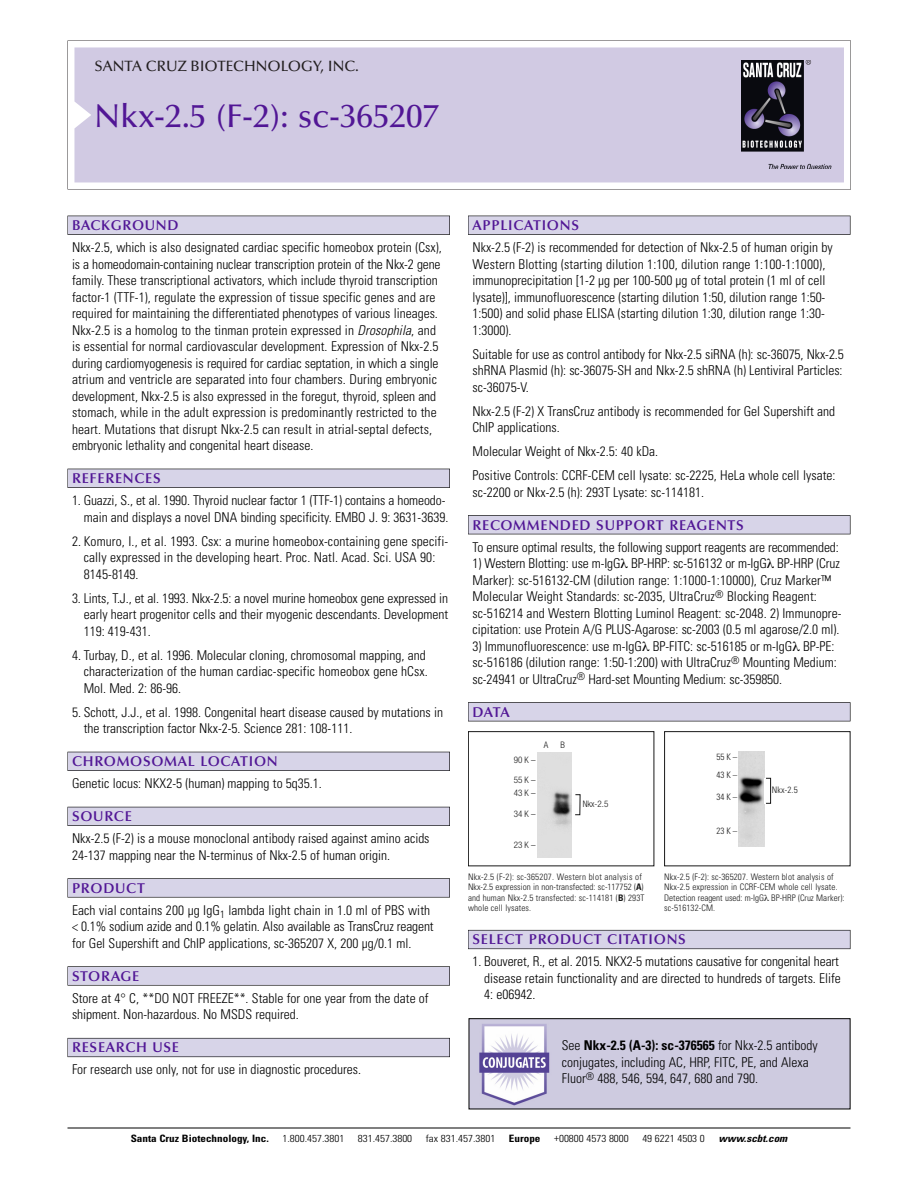
<style>
.page{position:relative;width:918px;height:1188px;background:#fff}
.page>*{position:absolute;margin:0;border:0;box-sizing:border-box;transform-origin:0 0}
.t1{font:500 33px "Optima";color:#511695}
.t2{font:500 15px "Optima";color:#231f20}
.t3{font:600 14.25px "Optima";letter-spacing:.05em;color:#511695}
.t4{font:300 condensed 13.5px/16.5px "Univers";color:#000}
.t5{font:300 condensed 10.2px "Univers";color:#000;scale:1.1 1}
.t6{font:700 condensed 10.2px "Univers";color:#000;scale:1.1 1}
.t7{font:italic 700 condensed 10.2px "Univers";color:#000;scale:1.1 1}
.t8{font:300 condensed 9px/10.5px "Univers";letter-spacing:.015em;color:#191919}
.t9{font:300 condensed 9px/19.5px "Helvetica Neue";color:#191919}
.s1{font-style:italic}
.s2{font-weight:700}
</style>
<div class="page">
<svg style="left:74px;top:41px;width:777px;height:148px"></svg>
<div style="left:74px;top:47px;width:770px;height:135px;background:#d1cae3"></div>
<img style="left:741px;top:60px;width:90px;height:108px">
<div style="left:68px;top:216px;width:382px;height:19px;background:#535256"></div>
<div style="left:68px;top:216px;width:381px;height:18px;background:#d7d4e8"></div>
<div style="left:68px;top:469px;width:382px;height:19px;background:#525156"></div>
<div style="left:68px;top:469px;width:381px;height:18px;background:#d7d4e8"></div>
<div style="left:68px;top:752px;width:382px;height:19px;background:#515057"></div>
<div style="left:68px;top:752px;width:381px;height:18px;background:#d7d4e8"></div>
<div style="left:68px;top:807px;width:382px;height:19px;background:#535259"></div>
<div style="left:68px;top:807px;width:381px;height:18px;background:#d7d4e8"></div>
<svg style="left:68px;top:878px;width:382px;height:20px"></svg>
<div style="left:68px;top:879px;width:381px;height:18px;background:#d7d4e8"></div>
<svg style="left:68px;top:966px;width:382px;height:20px"></svg>
<div style="left:68px;top:967px;width:381px;height:18px;background:#d7d4e8"></div>
<div style="left:68px;top:1038px;width:382px;height:19px;background:#686770"></div>
<div style="left:68px;top:1039px;width:381px;height:18px;background:#d7d4e8"></div>
<div style="left:468px;top:216px;width:382px;height:19px;background:#535256"></div>
<div style="left:468px;top:216px;width:382px;height:18px;background:#d7d4e8"></div>
<div style="left:468px;top:515px;width:382px;height:19px;background:#515155"></div>
<div style="left:468px;top:516px;width:382px;height:18px;background:#d7d4e8"></div>
<div style="left:468px;top:702px;width:382px;height:19px;background:#545357"></div>
<div style="left:468px;top:703px;width:382px;height:18px;background:#d7d4e8"></div>
<div style="left:468px;top:930px;width:382px;height:19px;background:#686770"></div>
<div style="left:468px;top:931px;width:382px;height:18px;background:#d7d4e8"></div>
<hr style="left:68px;top:1128px;width:782px;height:1px;background:#000">
<div style="left:664px;top:731px;width:186px;height:135px;border:1px solid #191919"></div>
<img style="left:738px;top:751px;width:26px;height:95px">
<div style="left:766px;top:778px;width:5px;height:25px;border:1px solid #191919"></div>
<div style="left:468px;top:731px;width:186px;height:135px;border:1px solid #191919"></div>
<img style="left:538px;top:753px;width:34px;height:104px">
<img style="left:471px;top:1020px;width:377px;height:87px">
<div style="left:469px;top:1018px;width:381px;height:91px;border:1px solid #000"></div>
<p class="t2" style="left:94px;top:60px;width:266px">SANTA CRUZ BIOTECHNOLOGY, INC.</p>
<p class="t1" style="left:94px;top:102px;width:346px">Nkx-2.5 (F-2): sc-365207</p>
<p class="t3" style="left:72px;top:219px;width:108px">BACKGROUND</p>
<p class="t4" style="left:72px;top:240px;width:371px">Nkx-2.5, which is also designated cardiac specific homeobox protein (Csx), is a homeodomain-containing nuclear transcription protein of the Nkx-2 gene family. These transcriptional activators, which include thyroid transcription factor-1 (TTF-1), regulate the expression of tissue specific genes and are required for maintaining the differentiated phenotypes of various lineages.<br>Nkx-2.5 is a homolog to the tinman protein expressed in <span class="s1">Drosophila</span>, and is essential for normal cardiovascular development. Expression of Nkx-2.5 during cardiomyogenesis is required for cardiac septation, in which a single atrium and ventricle are separated into four chambers. During embryonic development, Nkx-2.5 is also expressed in the foregut, thyroid, spleen and stomach, while in the adult expression is predominantly restricted to the heart. Mutations that disrupt Nkx-2.5 can result in atrial-septal defects, embryonic lethality and congenital heart disease.</p>
<p class="t3" style="left:72px;top:472px;width:90px">REFERENCES</p>
<p class="t4" style="left:72px;top:493px;width:378px;text-align:right">1. Guazzi, S., et al. 1990. Thyroid nuclear factor 1 (TTF-1) contains a homeodo&shy;main and displays a novel DNA binding specificity. EMBO J. 9: 3631-3639.</p>
<p class="t4" style="left:84px;top:534px;width:366px;text-indent:-12px">2. Komuro, I., et al. 1993. Csx: a murine homeobox-containing gene specifi&shy;cally expressed in the developing heart. Proc. Natl. Acad. Sci. USA 90:<br>8145-8149.</p>
<p class="t4" style="left:84px;top:591px;width:366px;text-align:justify;text-indent:-12px">3. Lints, T.J., et al. 1993. Nkx-2.5: a novel murine homeobox gene expressed in early heart progenitor cells and their myogenic descendants. Development 119: 419-431.</p>
<p class="t4" style="left:84px;top:648px;width:346px;text-indent:-12px">4. Turbay, D., et al. 1996. Molecular cloning, chromosomal mapping, and characterization of the human cardiac-specific homeobox gene hCsx.<br>Mol. Med. 2: 86-96.</p>
<p class="t4" style="left:84px;top:705px;width:361px;text-indent:-12px">5. Schott, J.J., et al. 1998. Congenital heart disease caused by mutations in the transcription factor Nkx-2-5. Science 281: 108-111.</p>
<p class="t3" style="left:72px;top:755px;width:207px">CHROMOSOMAL LOCATION</p>
<p class="t4" style="left:72px;top:777px;width:251px">Genetic locus: NKX2-5 (human) mapping to 5q35.1.</p>
<p class="t3" style="left:72px;top:810px;width:61px">SOURCE</p>
<p class="t4" style="left:72px;top:832px;width:359px">Nkx-2.5 (F-2) is a mouse monoclonal antibody raised against amino acids<br>24-137 mapping near the N-terminus of Nkx-2.5 of human origin.</p>
<p class="t3" style="left:72px;top:882px;width:74px">PRODUCT</p>
<p class="t4" style="left:72px;top:903px;width:363px">Each vial contains 200 µg IgG<sub>1</sub> lambda light chain in 1.0 ml of PBS with &lt; 0.1% sodium azide and 0.1% gelatin. Also available as TransCruz reagent for Gel Supershift and ChIP applications, sc-365207 X, 200 µg/0.1 ml.</p>
<p class="t3" style="left:72px;top:970px;width:69px">STORAGE</p>
<p class="t4" style="left:72px;top:991px;width:358px">Store at 4° C, **DO NOT FREEZE**. Stable for one year from the date of shipment. Non-hazardous. No MSDS required.</p>
<p class="t3" style="left:72px;top:1042px;width:109px">RESEARCH USE</p>
<p class="t4" style="left:72px;top:1063px;width:291px">For research use only, not for use in diagnostic procedures.</p>
<p class="t3" style="left:473px;top:219px;width:108px">APPLICATIONS</p>
<p class="t4" style="left:473px;top:240px;width:362px">Nkx-2.5 (F-2) is recommended for detection of Nkx-2.5 of human origin by Western Blotting (starting dilution 1:100, dilution range 1:100-1:1000), immunoprecipitation [1-2 µg per 100-500 µg of total protein (1 ml of cell lysate)], immunofluorescence (starting dilution 1:50, dilution range 1:50- 1:500) and solid phase ELISA (starting dilution 1:30, dilution range 1:30- 1:3000).</p>
<p class="t4" style="left:473px;top:347px;width:373px;text-align:justify">Suitable for use as control antibody for Nkx-2.5 siRNA (h): sc-36075, Nkx-2.5 shRNA Plasmid (h): sc-36075-SH and Nkx-2.5 shRNA (h) Lentiviral Particles: sc-36075-V.</p>
<p class="t4" style="left:473px;top:404px;width:364px">Nkx-2.5 (F-2) X TransCruz antibody is recommended for Gel Supershift and<br>ChIP applications.</p>
<p class="t4" style="left:473px;top:444px;width:187px">Molecular Weight of Nkx-2.5: 40 kDa.</p>
<p class="t4" style="left:473px;top:468px;width:365px">Positive Controls: CCRF-CEM cell lysate: sc-2225, HeLa whole cell lysate: sc-2200 or Nkx-2.5 (h): 293T Lysate: sc-114181.</p>
<p class="t3" style="left:473px;top:519px;width:273px">RECOMMENDED SUPPORT REAGENTS</p>
<p class="t4" style="left:473px;top:540px;width:368px">To ensure optimal results, the following support reagents are recommended:</p>
<p class="t4" style="left:473px;top:556px;width:371px">1) Western Blotting: use m-IgG● BP-HRP: sc-516132 or m-IgG● BP-HRP (Cruz Marker): sc-516132-CM (dilution range: 1:1000-1:10000), Cruz Marker™ Molecular Weight Standards: sc-2035, UltraCruz<sup>®</sup> Blocking Reagent: sc-516214 and Western Blotting Luminol Reagent: sc-2048. 2) Immunopre&shy;cipitation: use Protein A/G PLUS-Agarose: sc-2003 (0.5 ml agarose/2.0 ml).</p>
<p class="t4" style="left:473px;top:639px;width:366px">3) Immunofluorescence: use m-IgG● BP-FITC: sc-516185 or m-IgG● BP-PE: sc-516186 (dilution range: 1:50-1:200) with UltraCruz<sup>®</sup> Mounting Medium: sc-24941 or UltraCruz<sup>®</sup> Hard-set Mounting Medium: sc-359850.</p>
<p class="t3" style="left:473px;top:706px;width:39px">DATA</p>
<p class="t9" style="left:514px;top:751px;width:23px">90K–<br>55K–</p>
<p class="t9" style="left:514px;top:784px;width:23px">43K–</p>
<p class="t9" style="left:514px;top:805px;width:23px">34K–</p>
<p class="t9" style="left:514px;top:836px;width:23px">23K–</p>
<p class="t9" style="left:544px;top:736px;width:6px">A</p>
<p class="t9" style="left:561px;top:736px;width:6px">B</p>
<p class="t9" style="left:583px;top:795px;width:27px">Nkx-2.5</p>
<p class="t8" style="left:468px;top:872px;width:178px">Nkx-2.5 (F-2): sc-365207. Western blot analysis of Nkx-2.5 expression in non-transfected: sc-117752 (<span class="s2">A</span>) and human Nkx-2.5 transfected: sc-114181 (<span class="s2">B</span>) 293T whole cell lysates.</p>
<p class="t8" style="left:716px;top:748px;width:22px;line-height:18px">55K–<br>43K–</p>
<p class="t8" style="left:716px;top:792px;width:22px">34K–</p>
<p class="t8" style="left:716px;top:826px;width:22px">23K–</p>
<p class="t8" style="left:772px;top:786px;width:27px">Nkx-2.5</p>
<p class="t8" style="left:664px;top:872px;width:182px">Nkx-2.5 (F-2): sc-365207. Western blot analysis of Nkx-2.5 expression in CCRF-CEM whole cell lysate.<br>Detection reagent used: m-IgG BP-HRP (Cruz Marker): sc-516132-CM.</p>
<p class="t3" style="left:473px;top:934px;width:215px">SELECT PRODUCT CITATIONS</p>
<p class="t4" style="left:484px;top:955px;width:358px;text-indent:-12px">1. Bouveret, R., et al. 2015. NKX2-5 mutations causative for congenital heart disease retain functionality and are directed to hundreds of targets. Elife<br>4: e06942.</p>
<p class="t4" style="left:562px;top:1039px;width:257px">See <span class="s2">Nkx-2.5 (A-3): sc-376565</span> for Nkx-2.5 antibody conjugates, including AC, HRP, FITC, PE, and Alexa<br>Fluor<sup>®</sup> 488, 546, 594, 647, 680 and 790.</p>
<p class="t6" style="left:131px;top:1135px;width:127px">Santa Cruz Biotechnology, Inc.</p>
<p class="t5" style="left:282px;top:1135px;width:58px">1.800.457.3801</p>
<p class="t5" style="left:358px;top:1135px;width:51px">831.457.3800</p>
<p class="t5" style="left:426px;top:1135px;width:65px">fax 831.457.3801</p>
<p class="t6" style="left:509px;top:1135px;width:30px">Europe</p>
<p class="t5" style="left:554px;top:1135px;width:69px">+00800 4573 8000</p>
<p class="t5" style="left:642px;top:1135px;width:58px">49 6221 4503 0</p>
<p class="t7" style="left:719px;top:1135px;width:66px">www.scbt.com</p>
</div>
